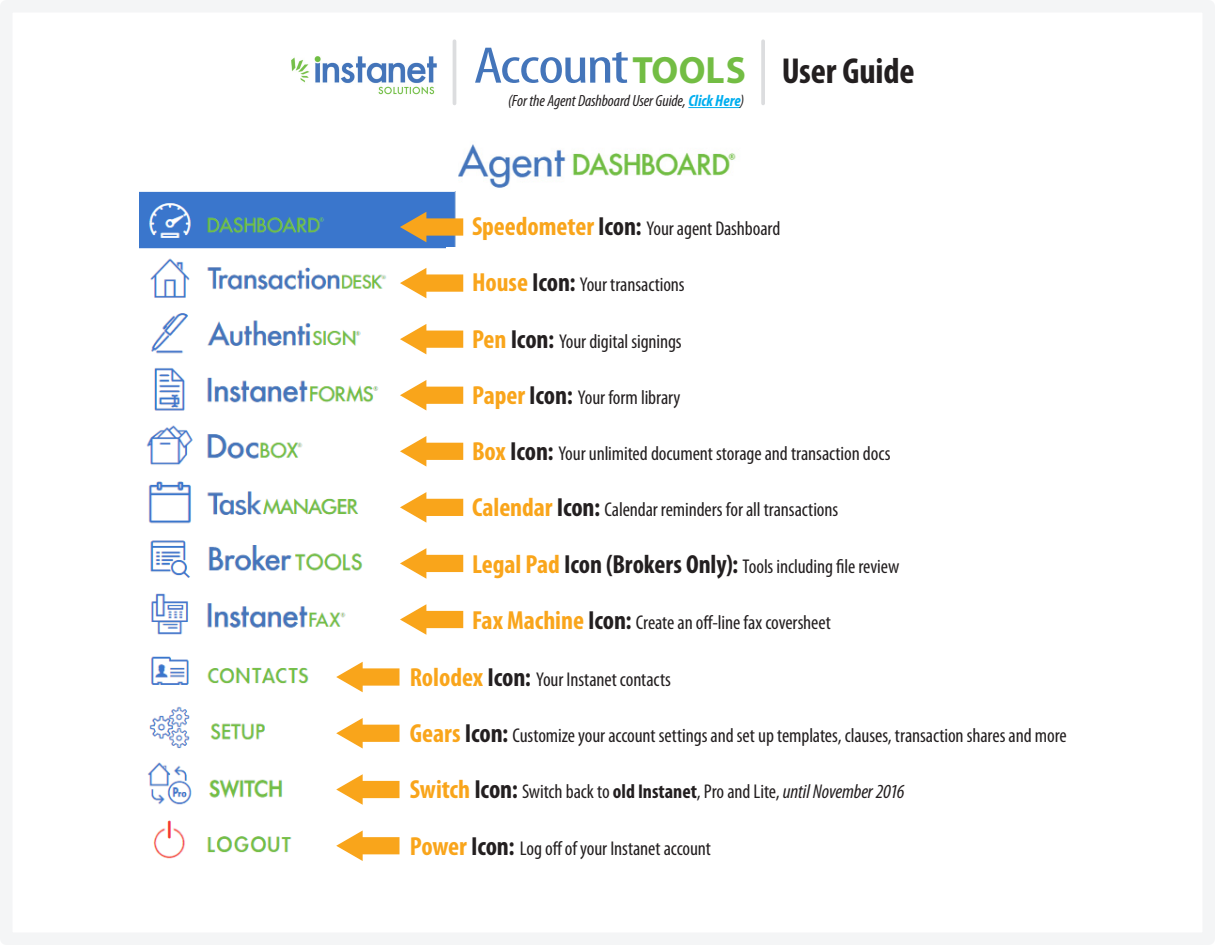
<style>
.page{position:relative;width:1215px;height:945px;background:#fff}
.page>*{position:absolute;margin:0;border:0;box-sizing:border-box;transform-origin:0 0}
.t1{font:condensed 51.88px "Myriad Pro";letter-spacing:-.03em;color:#4475ba;scale:1.3 1}
.t2{font:700 38.12px "Myriad Pro";letter-spacing:.005em;color:#73bd44}
.t3{font:700 condensed 36.25px "Myriad Pro";letter-spacing:-.005em;color:#231f20}
.t4{font:condensed 20px "Myriad Pro";letter-spacing:-.005em;color:#231f20}
.t5{font:italic condensed 16.25px "Myriad Pro";letter-spacing:-.005em;color:#231f20}
.s1{font-weight:700;color:#00aeef}
.s2{font-weight:700;font-size:26.25px;color:#f9a51b}
.s3{font-weight:700;font-size:26.25px}
.s4{font-weight:700}
.s5{font-style:italic}
</style>
<div class="page">
<div style="left:0;top:0;width:1215px;height:945px;border:12px solid #f4f5f6"></div>
<img style="left:140px;top:192px;width:324px;height:667px">
<div style="left:447px;top:248px;width:16px;height:665px;background:#fff"></div>
<div style="left:457px;top:207px;width:515px;height:56px;background:#fff"></div>
<svg style="left:400px;top:212px;width:63px;height:30px"></svg>
<svg style="left:400px;top:268px;width:63px;height:30px"></svg>
<svg style="left:400px;top:324px;width:63px;height:30px"></svg>
<svg style="left:400px;top:380px;width:63px;height:30px"></svg>
<svg style="left:400px;top:436px;width:63px;height:31px"></svg>
<svg style="left:400px;top:492px;width:63px;height:31px"></svg>
<svg style="left:400px;top:548px;width:63px;height:31px"></svg>
<svg style="left:400px;top:604px;width:63px;height:31px"></svg>
<svg style="left:336px;top:662px;width:64px;height:30px"></svg>
<svg style="left:336px;top:718px;width:64px;height:31px"></svg>
<svg style="left:336px;top:774px;width:64px;height:31px"></svg>
<svg style="left:336px;top:830px;width:64px;height:31px"></svg>
<hr style="left:688px;top:107px;width:52px;height:1px;background:#00aeef">
<img style="left:458px;top:144px;width:278px;height:53px">
<hr style="left:453px;top:41px;width:3px;height:62px;background:#dcdddf">
<hr style="left:761px;top:41px;width:4px;height:62px;background:#dcdddf">
<img style="left:291px;top:56px;width:146px;height:39px">
<p class="t1" style="left:474px;top:34px;width:121px">Account</p>
<p class="t2" style="left:633px;top:46px;width:115px">TOOLS</p>
<p class="t3" style="left:782px;top:48px;width:135px">User Guide</p>
<p class="t5" style="left:508px;top:91px;width:238px">(For the Agent Dashboard User Guide, <span class="s1">Click Here</span>)</p>
<p class="t4" style="left:472px;top:216px;width:310px"><span class="s2">Speedometer</span> <span class="s3">Icon:</span> Your agent Dashboard</p>
<p class="t4" style="left:472px;top:273px;width:214px"><span class="s2">House</span> <span class="s3">Icon:</span> Your transactions</p>
<p class="t4" style="left:472px;top:329px;width:211px"><span class="s2">Pen</span> <span class="s3">Icon:</span> Your digital signings</p>
<p class="t4" style="left:472px;top:385px;width:210px"><span class="s2">Paper</span> <span class="s3">Icon:</span> Your form library</p>
<p class="t4" style="left:472px;top:441px;width:420px"><span class="s2">Box</span> <span class="s3">Icon:</span> Your unlimited document storage and transaction docs</p>
<p class="t4" style="left:472px;top:498px;width:368px"><span class="s2">Calendar</span> <span class="s3">Icon:</span> Calendar reminders for all transactions</p>
<p class="t4" style="left:472px;top:554px;width:429px"><span class="s2">Legal Pad</span> <span class="s3">Icon (Brokers Only):</span> Tools including file review</p>
<p class="t4" style="left:472px;top:610px;width:360px"><span class="s2">Fax Machine</span> <span class="s3">Icon:</span> Create an off-line fax coversheet</p>
<p class="t4" style="left:410px;top:667px;width:263px"><span class="s2">Rolodex</span> <span class="s3">Icon:</span> Your Instanet contacts</p>
<p class="t4" style="left:410px;top:723px;width:658px"><span class="s2">Gears</span> <span class="s3">Icon:</span> Customize your account settings and set up templates, clauses, transaction shares and more</p>
<p class="t4" style="left:410px;top:780px;width:496px"><span class="s2">Switch</span> <span class="s3">Icon:</span> Switch back to <span class="s4">old Instanet</span>, Pro and Lite, <span class="s5">until November 2016</span></p>
<p class="t4" style="left:410px;top:836px;width:303px"><span class="s2">Power</span> <span class="s3">Icon:</span> Log off of your Instanet account</p>
</div>
